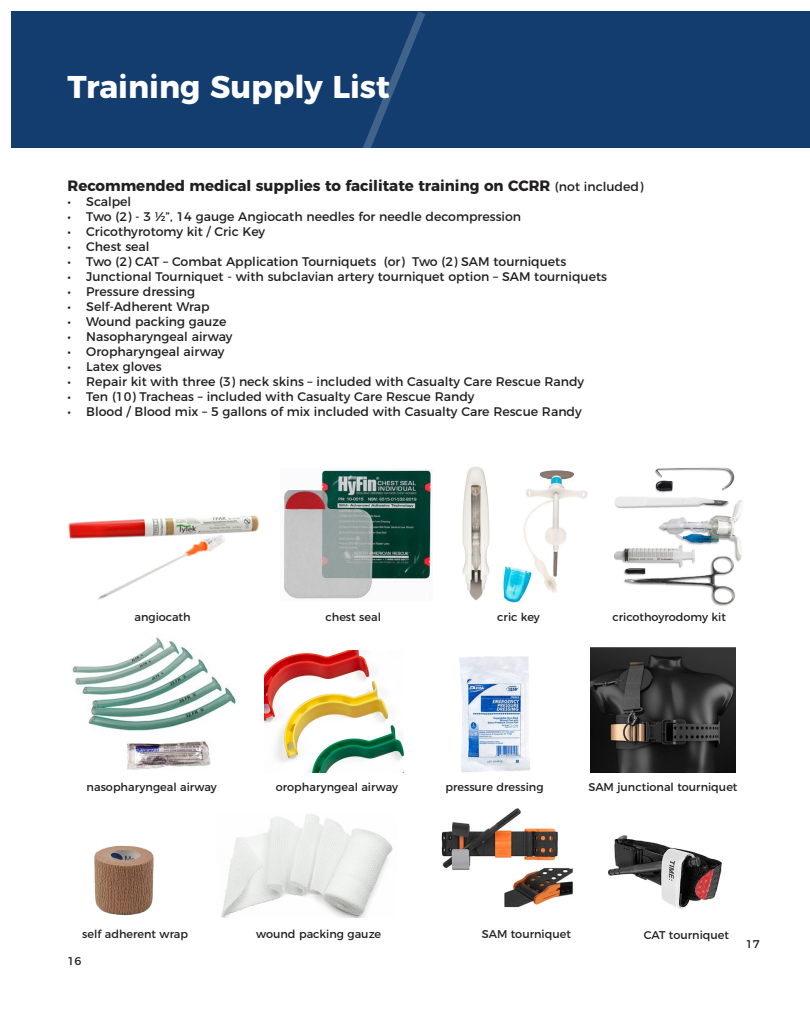
<style>
.page{position:relative;width:810px;height:1035px;background:#fff}
.page>*{position:absolute;margin:0;border:0;box-sizing:border-box;transform-origin:0 0}
.t1{font:700 31.5px "Montserrat";color:#fff}
.t2{font:700 15px "Montserrat";color:#231f20}
.t3{font:12.5px "Montserrat";color:#231f20}
.t4{font:11.25px "Montserrat";color:#231f20}
.s1{font-weight:400;font-size:12.5px}
</style>
<div class="page">
<img style="left:68px;top:515px;width:191px;height:85px">
<img style="left:283px;top:470px;width:149px;height:129px">
<img style="left:462px;top:466px;width:125px;height:137px">
<img style="left:614px;top:467px;width:129px;height:139px">
<img style="left:72px;top:637px;width:164px;height:133px">
<img style="left:265px;top:650px;width:139px;height:123px">
<img style="left:459px;top:656px;width:71px;height:117px">
<img style="left:590px;top:648px;width:145px;height:125px">
<img style="left:94px;top:845px;width:60px;height:71px">
<img style="left:221px;top:814px;width:172px;height:103px">
<img style="left:609px;top:835px;width:112px;height:74px">
<img style="left:441px;top:808px;width:132px;height:100px">
<div style="left:11px;top:12px;width:777px;height:136px;background:#133d6e"></div>
<svg style="left:359px;top:11px;width:68px;height:137px"></svg>
<div style="left:789px;top:12px;width:21px;height:136px;background:#133d6e"></div>
<p class="t1" style="left:68px;top:61px;width:324px">Training Supply List</p>
<p class="t2" style="left:68px;top:173px;width:577px">Recommended medical supplies to facilitate training on CCRR <span class="s1">(not included)</span></p>
<p class="t3" style="left:68px;top:192px;width:65px">• Scalpel</p>
<p class="t3" style="left:68px;top:207px;width:455px">• Two (2) - 3 ½”, 14 gauge Angiocath needles for needle decompression</p>
<p class="t3" style="left:68px;top:222px;width:199px">• Cricothyrotomy kit / Cric Key</p>
<p class="t3" style="left:68px;top:237px;width:84px">• Chest seal</p>
<p class="t3" style="left:68px;top:252px;width:500px">• Two (2) CAT – Combat Application Tourniquets (or) Two (2) SAM tourniquets</p>
<p class="t3" style="left:68px;top:267px;width:541px">• Junctional Tourniquet - with subclavian artery tourniquet option – SAM tourniquets</p>
<p class="t3" style="left:68px;top:282px;width:129px">• Pressure dressing</p>
<p class="t3" style="left:68px;top:297px;width:144px">• Self-Adherent Wrap</p>
<p class="t3" style="left:68px;top:312px;width:160px">• Wound packing gauze</p>
<p class="t3" style="left:68px;top:327px;width:167px">• Nasopharyngeal airway</p>
<p class="t3" style="left:68px;top:342px;width:159px">• Oropharyngeal airway</p>
<p class="t3" style="left:68px;top:357px;width:96px">• Latex gloves</p>
<p class="t3" style="left:68px;top:372px;width:518px">• Repair kit with three (3) neck skins – included with Casualty Care Rescue Randy</p>
<p class="t3" style="left:68px;top:387px;width:409px">• Ten (10) Tracheas – included with Casualty Care Rescue Randy</p>
<p class="t3" style="left:68px;top:402px;width:516px">• Blood / Blood mix – 5 gallons of mix included with Casualty Care Rescue Randy</p>
<p class="t4" style="left:134px;top:608px;width:58px">angiocath</p>
<p class="t4" style="left:326px;top:608px;width:57px">chest seal</p>
<p class="t4" style="left:497px;top:608px;width:44px">cric key</p>
<p class="t4" style="left:612px;top:608px;width:115px">cricothoyrodomy kit</p>
<p class="t4" style="left:87px;top:778px;width:132px">nasopharyngeal airway</p>
<p class="t4" style="left:276px;top:778px;width:124px">oropharyngeal airway</p>
<p class="t4" style="left:445px;top:778px;width:100px">pressure dressing</p>
<p class="t4" style="left:588px;top:778px;width:151px">SAM junctional tourniquet</p>
<p class="t4" style="left:82px;top:925px;width:107px">self adherent wrap</p>
<p class="t4" style="left:68px;top:952px;width:15px">16</p>
<p class="t4" style="left:256px;top:925px;width:126px">wound packing gauze</p>
<p class="t4" style="left:482px;top:925px;width:91px">SAM tourniquet</p>
<p class="t4" style="left:644px;top:926px;width:87px">CAT tourniquet</p>
<p class="t4" style="left:746px;top:935px;width:15px">17</p>
</div>
